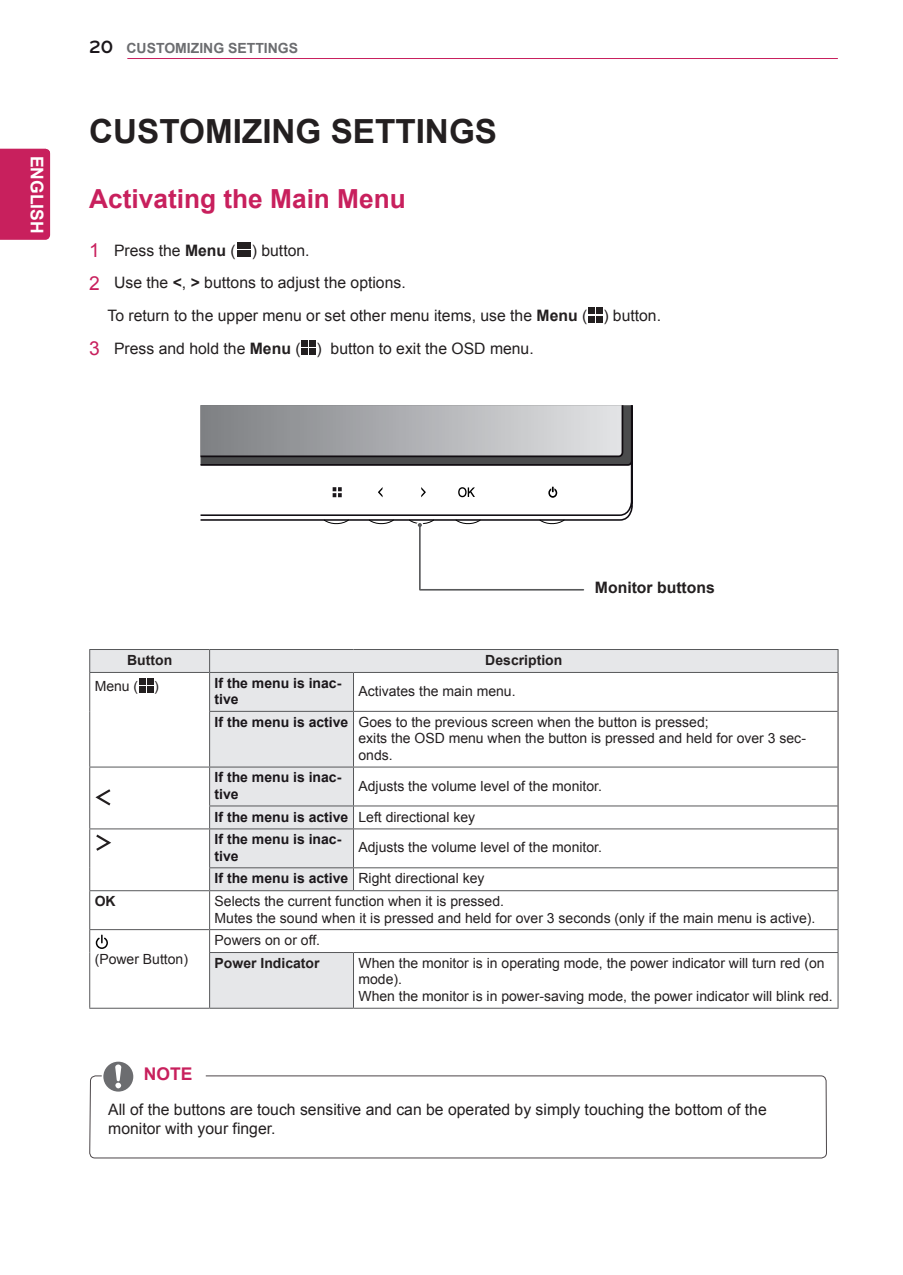
<style>
.page{position:relative;width:903px;height:1275px;background:#fff}
.page>*{position:absolute;margin:0;border:0;box-sizing:border-box;transform-origin:0 0}
.Chapter{font:700 33.25px "Arial";color:#231f20}
.Title-1{font:700 26.25px "Arial";color:#c8205d}
.t1{font:21px "Bryant LG";color:#fff}
.t2{font:700 18.38px "Bryant LG";color:#1a161a}
.t3{font:700 17.5px "Arial";color:#fff}
.Title-note{font:700 17.5px "Arial";color:#c8205d}
._1-Body{font:15.75px "Arial";color:#231f20}
.Body{font:15.75px/19.2px "Arial";color:#231f20}
.Body-2{font:700 15.75px "Arial";color:#231f20}
.Body-3{font:14px/16.8px "Arial";color:#231f20}
.Body-4{font:700 14px/16.8px "Arial";color:#1a161a}
.Body-Bold-Center{font:700 14px "Arial";color:#231f20}
.t4{font:700 14px "Arial";color:#6c6d70}
.Body-5{font:700 14px "Arial";color:#231f20}
.s1{font-size:19.25px;color:#c8205d}
.s2{font-weight:700}
</style>
<div class="page">
<hr style="left:127px;top:58px;width:711px;height:1px;background:#c8205d">
<div style="left:0;top:149px;width:50px;height:91px;background:#c8205d"></div>
<div style="left:237px;top:242px;width:6px;height:7px;background:#231f20"></div>
<div style="left:245px;top:242px;width:6px;height:7px;background:#231f20"></div>
<svg style="left:237px;top:251px;width:14px;height:6px"></svg>
<div style="left:588px;top:308px;width:7px;height:6px;background:#231f20"></div>
<div style="left:588px;top:316px;width:7px;height:6px;background:#231f20"></div>
<svg style="left:596px;top:308px;width:6px;height:14px"></svg>
<div style="left:302px;top:340px;width:6px;height:7px;background:#231f20"></div>
<div style="left:309px;top:340px;width:7px;height:7px;background:#231f20"></div>
<svg style="left:302px;top:349px;width:6px;height:6px"></svg>
<div style="left:309px;top:349px;width:7px;height:6px;background:#231f20"></div>
<svg style="left:90px;top:650px;width:747px;height:358px"></svg>
<svg style="left:837px;top:650px;width:1px;height:22px"></svg>
<hr style="left:837px;top:891px;width:1px;height:38px;background:#57585a">
<svg style="left:837px;top:930px;width:1px;height:22px"></svg>
<hr style="left:89px;top:649px;width:121px;height:1px;background:#57585a">
<svg style="left:89px;top:650px;width:1px;height:22px"></svg>
<hr style="left:210px;top:649px;width:143px;height:1px;background:#57585a">
<svg style="left:209px;top:650px;width:1px;height:22px"></svg>
<hr style="left:353px;top:649px;width:485px;height:1px;background:#57585a">
<hr style="left:89px;top:672px;width:121px;height:1px;background:#57585a">
<hr style="left:89px;top:673px;width:1px;height:38px;background:#57585a">
<hr style="left:89px;top:711px;width:1px;height:56px;background:#57585a">
<hr style="left:89px;top:767px;width:121px;height:1px;background:#57585a">
<hr style="left:89px;top:767px;width:1px;height:39px;background:#57585a">
<hr style="left:89px;top:828px;width:121px;height:1px;background:#57585a">
<hr style="left:89px;top:829px;width:1px;height:39px;background:#57585a">
<svg style="left:89px;top:868px;width:1px;height:22px"></svg>
<hr style="left:89px;top:890px;width:121px;height:1px;background:#57585a">
<hr style="left:89px;top:891px;width:1px;height:38px;background:#57585a">
<hr style="left:209px;top:891px;width:1px;height:38px;background:#57585a">
<hr style="left:353px;top:929px;width:485px;height:1px;background:#57585a">
<hr style="left:353px;top:952px;width:485px;height:1px;background:#57585a">
<hr style="left:837px;top:953px;width:1px;height:55px;background:#57585a">
<hr style="left:209px;top:673px;width:1px;height:38px;background:#57585a">
<hr style="left:210px;top:672px;width:143px;height:1px;background:#57585a">
<hr style="left:353px;top:673px;width:1px;height:38px;background:#57585a">
<hr style="left:837px;top:673px;width:1px;height:38px;background:#3b3639">
<hr style="left:353px;top:672px;width:485px;height:1px;background:#57585a">
<hr style="left:209px;top:712px;width:1px;height:55px;background:#57585a">
<hr style="left:209px;top:711px;width:144px;height:1px;background:#57585a">
<hr style="left:353px;top:712px;width:1px;height:55px;background:#57585a">
<hr style="left:353px;top:711px;width:484px;height:1px;background:#57585a">
<hr style="left:837px;top:711px;width:1px;height:56px;background:#3b3639">
<svg style="left:837px;top:806px;width:1px;height:23px"></svg>
<svg style="left:837px;top:868px;width:1px;height:22px"></svg>
<hr style="left:209px;top:767px;width:1px;height:38px;background:#57585a">
<hr style="left:210px;top:767px;width:143px;height:1px;background:#57585a">
<hr style="left:353px;top:767px;width:1px;height:38px;background:#57585a">
<hr style="left:837px;top:767px;width:1px;height:39px;background:#3b3639">
<hr style="left:353px;top:767px;width:484px;height:1px;background:#57585a">
<svg style="left:209px;top:806px;width:1px;height:22px"></svg>
<hr style="left:209px;top:805px;width:144px;height:1px;background:#57585a">
<svg style="left:353px;top:806px;width:1px;height:22px"></svg>
<hr style="left:353px;top:805px;width:484px;height:1px;background:#57585a">
<hr style="left:209px;top:829px;width:1px;height:38px;background:#57585a">
<hr style="left:210px;top:828px;width:143px;height:1px;background:#57585a">
<hr style="left:353px;top:829px;width:1px;height:38px;background:#57585a">
<hr style="left:837px;top:829px;width:1px;height:39px;background:#3b3639">
<hr style="left:353px;top:828px;width:484px;height:1px;background:#57585a">
<svg style="left:209px;top:868px;width:1px;height:22px"></svg>
<hr style="left:209px;top:867px;width:144px;height:1px;background:#57585a">
<svg style="left:353px;top:868px;width:1px;height:22px"></svg>
<hr style="left:353px;top:867px;width:484px;height:1px;background:#57585a">
<hr style="left:210px;top:890px;width:143px;height:1px;background:#57585a">
<hr style="left:353px;top:890px;width:485px;height:1px;background:#57585a">
<hr style="left:353px;top:1008px;width:485px;height:1px;background:#57585a">
<div style="left:139px;top:678px;width:7px;height:7px;background:#231f20"></div>
<div style="left:147px;top:678px;width:6px;height:7px;background:#231f20"></div>
<div style="left:139px;top:687px;width:7px;height:6px;background:#231f20"></div>
<svg style="left:147px;top:687px;width:6px;height:6px"></svg>
<svg style="left:89px;top:789px;width:22px;height:39px"></svg>
<svg style="left:95px;top:834px;width:16px;height:18px"></svg>
<svg style="left:200px;top:467px;width:433px;height:54px"></svg>
<svg style="left:200px;top:405px;width:433px;height:62px;background:#9a9b9d"></svg>
<hr style="left:420px;top:589px;width:163px;height:2px;background:#57585a">
<div style="left:416px;top:522px;width:7px;height:7px;border:3px solid #fff;border-radius:50%"></div>
<hr style="left:419px;top:526px;width:2px;height:63px;background:#57585a">
<svg style="left:323px;top:519px;width:242px;height:8px"></svg>
<svg style="left:89px;top:904px;width:738px;height:255px"></svg>
<svg style="left:103px;top:1062px;width:30px;height:30px"></svg>
<p class="t3" style="left:49px;top:156px;width:79px;rotate:90deg">ENGLISH</p>
<p class="t1" style="left:47px;top:173px;width:44px;rotate:90deg">ENG</p>
<p class="t2" style="left:89px;top:36px;width:25px">20</p>
<p class="t4" style="left:126px;top:39px;width:173px">CUSTOMIZING SETTINGS</p>
<p class="Chapter" style="left:89px;top:110px;width:409px">CUSTOMIZING SETTINGS</p>
<p class="Title-1" style="left:89px;top:181px;width:318px">Activating the Main Menu</p>
<p class="_1-Body" style="left:89px;top:240px;width:222px"><span class="s1">1</span> Press the <span class="s2">Menu</span> ( ) button.</p>
<p class="_1-Body" style="left:89px;top:272px;width:318px"><span class="s1">2</span> Use the <span class="s2">&lt;</span>, <span class="s2">&gt;</span> buttons to adjust the options.</p>
<p class="_1-Body" style="left:107px;top:305px;width:555px">To return to the upper menu or set other menu items, use the <span class="s2">Menu</span> ( ) button.</p>
<p class="_1-Body" style="left:89px;top:338px;width:446px"><span class="s1">3</span> Press and hold the <span class="s2">Menu</span> ( ) button to exit the OSD menu.</p>
<p class="Body-2" style="left:595px;top:577px;width:121px">Monitor buttons</p>
<p class="Body-Bold-Center" style="left:127px;top:650px;width:47px">Button</p>
<p class="Body-Bold-Center" style="left:485px;top:650px;width:79px">Description</p>
<p class="Body-3" style="left:95px;top:678px;width:66px">Menu ( )</p>
<p class="Body-4" style="left:215px;top:675px;width:128px">If the menu is inac&shy;tive</p>
<p class="Body-3" style="left:358px;top:683px;width:159px">Activates the main menu.</p>
<p class="Body-4" style="left:215px;top:714px;width:135px">If the menu is active</p>
<p class="Body-3" style="left:358px;top:713px;width:352px">Goes to the previous screen when the button is pressed;</p>
<p class="Body-3" style="left:358px;top:730px;width:449px">exits the OSD menu when the button is pressed and held for over 3 sec&shy;onds.</p>
<p class="Body-4" style="left:215px;top:769px;width:128px">If the menu is inac&shy;tive</p>
<p class="Body-3" style="left:358px;top:777px;width:245px">Adjusts the volume level of the monitor.</p>
<p class="Body-4" style="left:215px;top:809px;width:135px">If the menu is active</p>
<p class="Body-3" style="left:358px;top:808px;width:118px">Left directional key</p>
<p class="Body-4" style="left:215px;top:831px;width:128px">If the menu is inac&shy;tive</p>
<p class="Body-3" style="left:358px;top:839px;width:245px">Adjusts the volume level of the monitor.</p>
<p class="Body-4" style="left:215px;top:870px;width:135px">If the menu is active</p>
<p class="Body-3" style="left:358px;top:870px;width:128px">Right directional key</p>
<p class="Body-5" style="left:95px;top:892px;width:22px">OK</p>
<p class="Body-3" style="left:215px;top:893px;width:291px">Selects the current function when it is pressed.</p>
<p class="Body-3" style="left:215px;top:909px;width:602px">Mutes the sound when it is pressed and held for over 3 seconds (only if the main menu is active).</p>
<p class="Body-3" style="left:95px;top:951px;width:95px">(Power Button)</p>
<p class="Body-3" style="left:215px;top:932px;width:107px">Powers on or off.</p>
<p class="Body-Bold-Center" style="left:215px;top:953px;width:107px">Power Indicator</p>
<p class="Body-3" style="left:358px;top:954px;width:468px">When the monitor is in operating mode, the power indicator will turn red (on mode).</p>
<p class="Body-3" style="left:358px;top:988px;width:476px">When the monitor is in power-saving mode, the power indicator will blink red.</p>
<p class="Title-note" style="left:144px;top:1062px;width:50px">NOTE</p>
<p class="Body" style="left:108px;top:1100px;width:660px">All of the buttons are touch sensitive and can be operated by simply touching the bottom of the monitor with your finger.</p>
</div>
